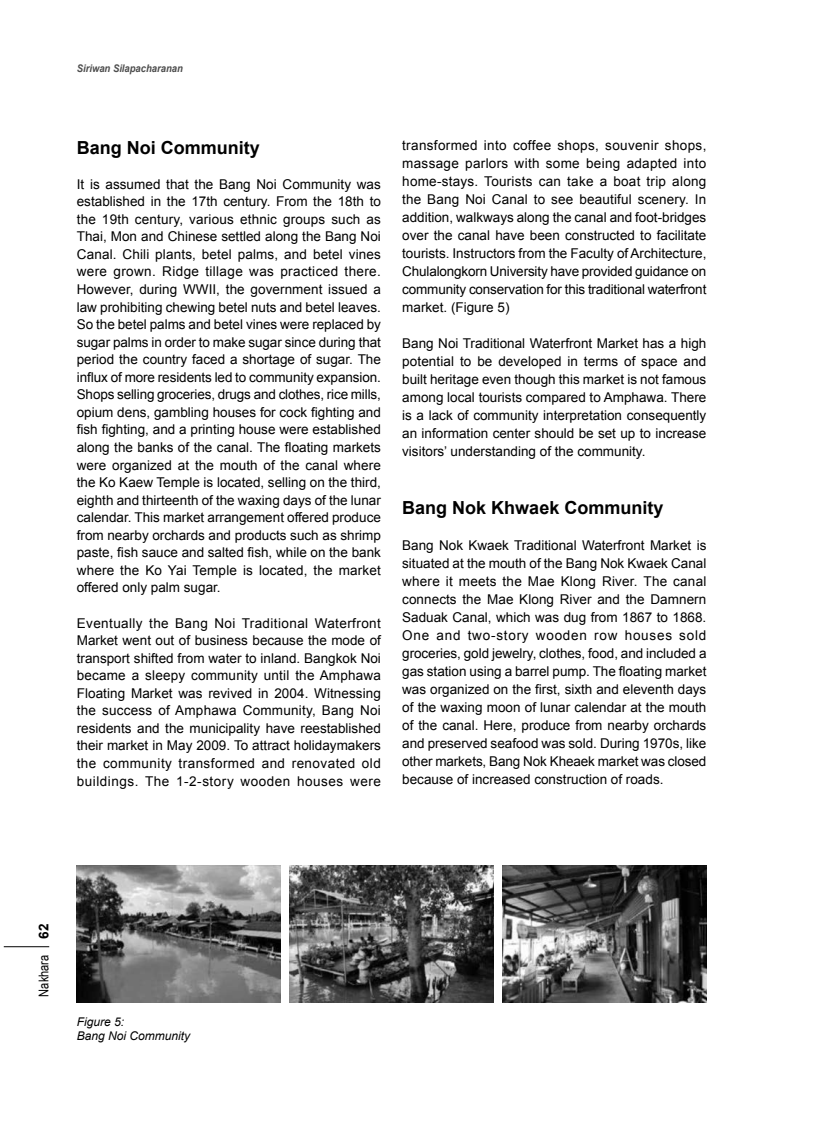
<style>
.page{position:relative;width:813px;height:1140px;background:#fff}
.page>*{position:absolute;margin:0;border:0;box-sizing:border-box;transform-origin:0 0}
.t1{font:700 18px "Arial";color:#000}
.t2{font:13.5px/17.5px "Arial";color:#000;text-align:justify}
.t3{font:13.5px "Arial Narrow";color:#000}
.t4{font:italic 12px/14.4px "Arial";color:#000}
.t5{font:italic 700 10.5px "Arial";color:#4d4d4d;scale:.9 1}
.s1{font-family:"Arial";font-weight:700}
</style>
<div class="page">
<hr style="left:4px;top:946px;width:45px;height:1px;background:#000">
<img style="left:77px;top:865px;width:204px;height:137px">
<img style="left:289px;top:865px;width:204px;height:137px">
<img style="left:502px;top:865px;width:204px;height:137px">
<p class="t5" style="left:77px;top:62px;width:119px">Siriwan Silapacharanan</p>
<p class="t1" style="left:77px;top:137px;width:185px">Bang Noi Community</p>
<p class="t2" style="left:77px;top:175px;width:306px">It is assumed that the Bang Noi Community was established in the 17th century. From the 18th to the 19th century, various ethnic groups such as Thai, Mon and Chinese settled along the Bang Noi Canal. Chili plants, betel palms, and betel vines were grown. Ridge tillage was practiced there.<br>However, during WWII, the government issued a law prohibiting chewing betel nuts and betel leaves.<br>So the betel palms and betel vines were replaced by sugar palms in order to make sugar since during that period the country faced a shortage of sugar. The influx of more residents led to community expansion.<br>Shops selling groceries, drugs and clothes, rice mills, opium dens, gambling houses for cock fighting and fish fighting, and a printing house were established along the banks of the canal. The floating markets were organized at the mouth of the canal where the Ko Kaew Temple is located, selling on the third, eighth and thirteenth of the waxing days of the lunar calendar. This market arrangement offered produce from nearby orchards and products such as shrimp paste, fish sauce and salted fish, while on the bank where the Ko Yai Temple is located, the market offered only palm sugar.</p>
<p class="t2" style="left:77px;top:614px;width:306px">Eventually the Bang Noi Traditional Waterfront Market went out of business because the mode of transport shifted from water to inland. Bangkok Noi became a sleepy community until the Amphawa Floating Market was revived in 2004. Witnessing the success of Amphawa Community, Bang Noi residents and the municipality have reestablished their market in May 2009. To attract holidaymakers the community transformed and renovated old buildings. The 1-2-story wooden houses were</p>
<p class="t2" style="left:402px;top:137px;width:306px;line-height:18px">transformed into coffee shops, souvenir shops, massage parlors with some being adapted into home-stays. Tourists can take a boat trip along the Bang Noi Canal to see beautiful scenery. In addition, walkways along the canal and foot-bridges over the canal have been constructed to facilitate tourists. Instructors from the Faculty of Architecture, Chulalongkorn University have provided guidance on community conservation for this traditional waterfront market. (Figure 5)</p>
<p class="t2" style="left:402px;top:335px;width:306px;line-height:18px">Bang Noi Traditional Waterfront Market has a high potential to be developed in terms of space and built heritage even though this market is not famous among local tourists compared to Amphawa. There is a lack of community interpretation consequently an information center should be set up to increase visitors’ understanding of the community.</p>
<p class="t1" style="left:402px;top:498px;width:263px">Bang Nok Khwaek Community</p>
<p class="t2" style="left:402px;top:536px;width:306px;line-height:18px">Bang Nok Kwaek Traditional Waterfront Market is situated at the mouth of the Bang Nok Kwaek Canal where it meets the Mae Klong River. The canal connects the Mae Klong River and the Damnern Saduak Canal, which was dug from 1867 to 1868.<br>One and two-story wooden row houses sold groceries, gold jewelry, clothes, food, and included a gas station using a barrel pump. The floating market was organized on the first, sixth and eleventh days of the waxing moon of lunar calendar at the mouth of the canal. Here, produce from nearby orchards and preserved seafood was sold. During 1970s, like other markets, Bang Nok Kheaek market was closed because of increased construction of roads.</p>
<p class="t3" style="left:36px;top:996px;width:74px;rotate:-90deg">Nakhara <span class="s1">62</span></p>
<p class="t4" style="left:77px;top:1014px;width:115px">Figure 5:<br>Bang Noi Community</p>
</div>
